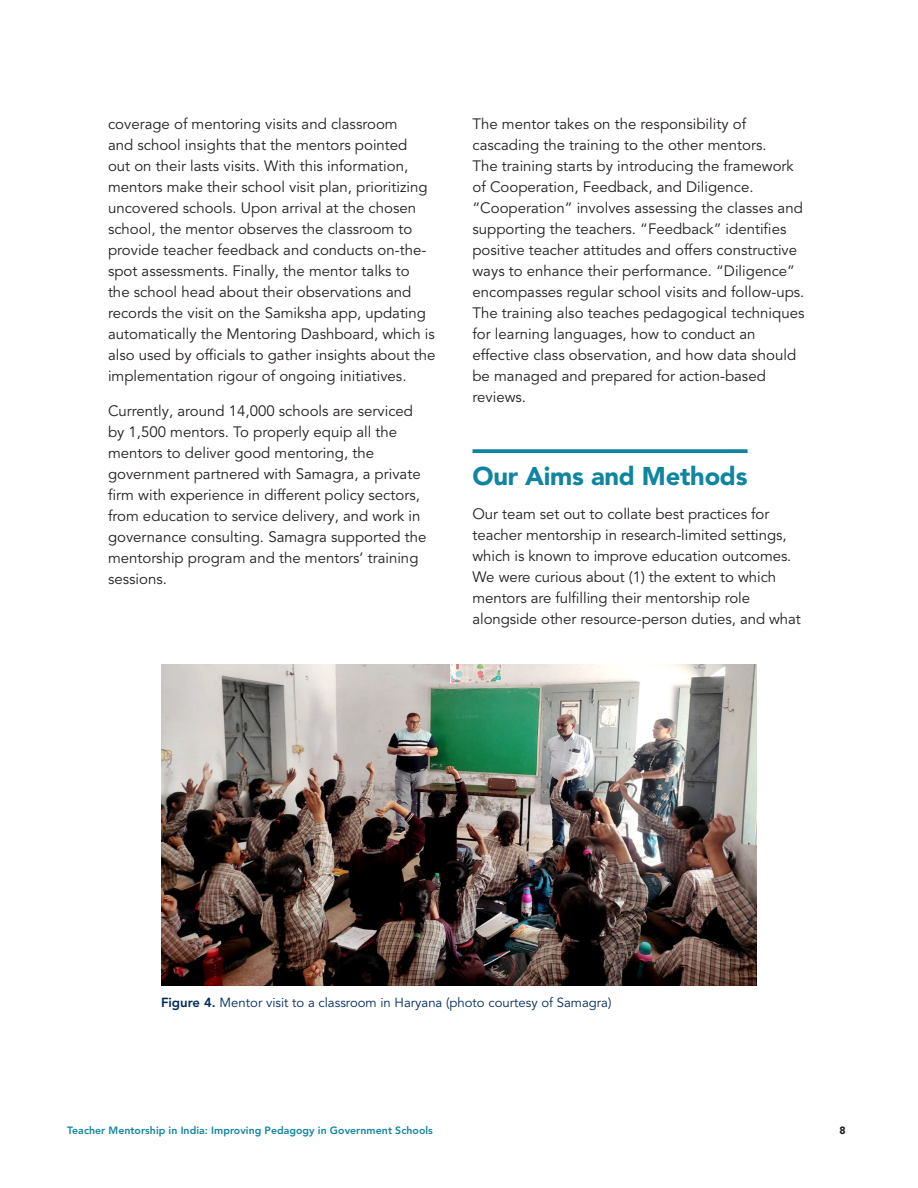
<style>
.page{position:relative;width:918px;height:1188px;background:#fff}
.page>*{position:absolute;margin:0;border:0;box-sizing:border-box;transform-origin:0 0}
.heading_1{font:900 25.5px "Avenir LT Pro";letter-spacing:-.01em;color:#0f85a0}
.t1{font:15px/21px "Avenir LT Pro";color:#231f20}
.figure_table_caption{font:13.2px "Avenir LT Pro";color:#002a5c}
.t2{font:800 10.5px "Avenir LT Pro";letter-spacing:.005em;color:#0f85a0}
.t3{font:900 10.5px "Avenir LT Pro";color:#231f20}
.s1{font-weight:800}
</style>
<div class="page">
<svg style="left:472px;top:449px;width:276px;height:4px"></svg>
<img style="left:161px;top:665px;width:596px;height:320px">
<p class="t1" style="left:108px;top:114px;width:329px">coverage of mentoring visits and classroom<br>and school insights that the mentors pointed<br>out on their lasts visits. With this information, mentors make their school visit plan, prioritizing uncovered schools. Upon arrival at the chosen school, the mentor observes the classroom to provide teacher feedback and conducts on-the&shy;spot assessments. Finally, the mentor talks to<br>the school head about their observations and records the visit on the Samiksha app, updating automatically the Mentoring Dashboard, which is also used by officials to gather insights about the implementation rigour of ongoing initiatives.</p>
<p class="t1" style="left:108px;top:400px;width:320px">Currently, around 14,000 schools are serviced by 1,500 mentors. To properly equip all the mentors to deliver good mentoring, the government partnered with Samagra, a private firm with experience in different policy sectors, from education to service delivery, and work in governance consulting. Samagra supported the mentorship program and the mentors’ training sessions.</p>
<p class="t1" style="left:472px;top:114px;width:333px">The mentor takes on the responsibility of cascading the training to the other mentors.<br>The training starts by introducing the framework of Cooperation, Feedback, and Diligence. “Cooperation” involves assessing the classes and supporting the teachers. “Feedback” identifies positive teacher attitudes and offers constructive ways to enhance their performance. “Diligence” encompasses regular school visits and follow-ups.<br>The training also teaches pedagogical techniques for learning languages, how to conduct an effective class observation, and how data should be managed and prepared for action-based reviews.</p>
<p class="heading_1" style="left:472px;top:460px;width:277px">Our Aims and Methods</p>
<p class="t1" style="left:472px;top:504px;width:330px">Our team set out to collate best practices for teacher mentorship in research-limited settings, which is known to improve education outcomes.<br>We were curious about (1) the extent to which mentors are fulfilling their mentorship role alongside other resource-person duties, and what</p>
<p class="figure_table_caption" style="left:161px;top:994px;width:452px"><span class="s1">Figure 4.</span> Mentor visit to a classroom in Haryana (photo courtesy of Samagra)</p>
<p class="t2" style="left:67px;top:1125px;width:367px">Teacher Mentorship in India: Improving Pedagogy in Government Schools</p>
<p class="t3" style="left:840px;top:1124px;width:8px">8</p>
</div>
